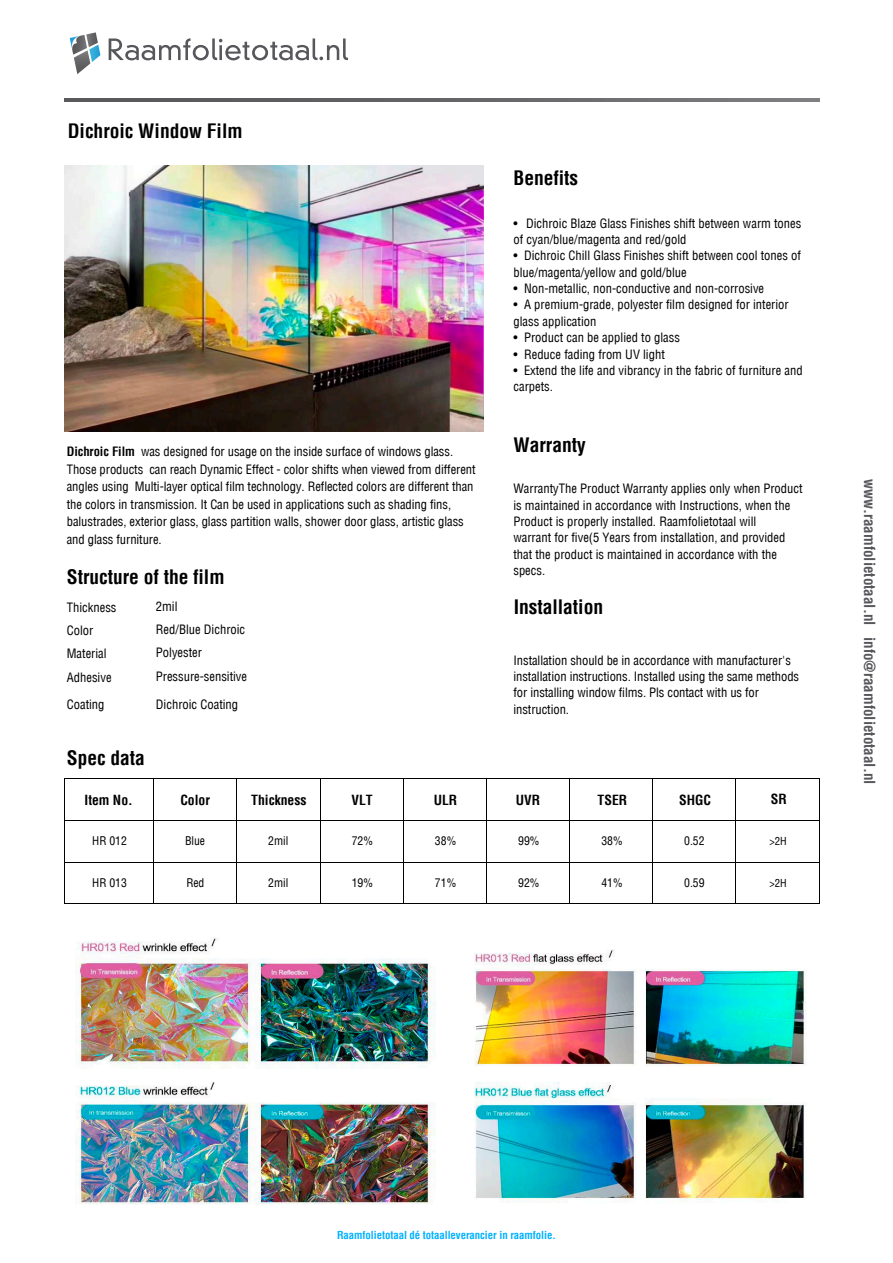
<style>
.page{position:relative;width:893px;height:1263px;background:#fff}
.page>*{position:absolute;margin:0;border:0;box-sizing:border-box;transform-origin:0 0}
.t1{font:700 condensed 19.5px "Helvetica LT";letter-spacing:-.005em;color:#000}
.t2{font:700 condensed 15px "Helvetica LT";letter-spacing:.005em;color:#57575b}
.t3{font:700 condensed 13.65px "Helvetica LT";color:#000}
.t4{font:condensed 12.6px/16.4px "Helvetica LT";letter-spacing:-.005em;color:#000}
.t5{font:condensed 11.7px "Helvetica LT";color:#000}
.t6{font:700 condensed 10.8px "Helvetica LT";letter-spacing:-.005em;color:#00b1ff}
.t7{font:condensed 10.8px "Helvetica LT";color:#000}
.s1{font-weight:700}
</style>
<div class="page">
<hr style="left:64px;top:778px;width:1px;height:126px;background:#000">
<hr style="left:153px;top:779px;width:1px;height:125px;background:#000">
<hr style="left:236px;top:779px;width:1px;height:125px;background:#000">
<hr style="left:320px;top:779px;width:1px;height:125px;background:#000">
<hr style="left:403px;top:779px;width:1px;height:125px;background:#000">
<hr style="left:486px;top:779px;width:1px;height:125px;background:#000">
<hr style="left:569px;top:779px;width:1px;height:125px;background:#000">
<hr style="left:652px;top:779px;width:1px;height:125px;background:#000">
<hr style="left:735px;top:779px;width:1px;height:125px;background:#000">
<hr style="left:819px;top:779px;width:1px;height:125px;background:#000">
<svg style="left:64px;top:98px;width:755px;height:1px"></svg>
<svg style="left:64px;top:100px;width:755px;height:1px"></svg>
<hr style="left:65px;top:778px;width:755px;height:1px;background:#000">
<hr style="left:65px;top:820px;width:755px;height:1px;background:#000">
<hr style="left:65px;top:862px;width:755px;height:1px;background:#000">
<hr style="left:65px;top:903px;width:755px;height:1px;background:#000">
<img style="left:76px;top:938px;width:360px;height:267px">
<img style="left:474px;top:949px;width:332px;height:254px">
<img style="left:65px;top:166px;width:418px;height:265px">
<svg style="left:70px;top:32px;width:30px;height:42px"></svg>
<svg style="left:109px;top:38px;width:239px;height:22px"></svg>
<h1 class="t1" style="left:68px;top:118px;width:176px">Dichroic Window Film</h1>
<p class="t4" style="left:67px;top:442px;width:410px;line-height:17.7px"><span class="s1">Dichroic Film</span> was designed for usage on the inside surface of windows glass.<br>Those products can reach Dynamic Effect - color shifts when viewed from different angles using Multi-layer optical film technology. Reflected colors are different than the colors in transmission. It Can be used in applications such as shading fins, balustrades, exterior glass, glass partition walls, shower door glass, artistic glass and glass furniture.</p>
<h1 class="t1" style="left:67px;top:565px;width:159px">Structure of the film</h1>
<p class="t4" style="left:67px;top:596px;width:51px;line-height:22.8px">Thickness<br>Color<br>Material</p>
<p class="t4" style="left:67px;top:664px;width:46px;line-height:27.2px">Adhesive<br>Coating</p>
<p class="t4" style="left:156px;top:598px;width:23px">2mil</p>
<p class="t4" style="left:156px;top:644px;width:48px">Polyester</p>
<p class="t4" style="left:156px;top:621px;width:91px">Red/Blue Dichroic</p>
<p class="t4" style="left:156px;top:668px;width:93px">Pressure-sensitive</p>
<p class="t4" style="left:156px;top:696px;width:84px">Dichroic Coating</p>
<h1 class="t1" style="left:67px;top:746px;width:80px">Spec data</h1>
<h1 class="t1" style="left:514px;top:165px;width:66px">Benefits</h1>
<p class="t4" style="left:513px;top:215px;width:289px">• Dichroic Blaze Glass Finishes shift between warm tones of cyan/blue/magenta and red/gold</p>
<p class="t4" style="left:513px;top:247px;width:289px">• Dichroic Chill Glass Finishes shift between cool tones of blue/magenta/yellow and gold/blue</p>
<p class="t4" style="left:513px;top:280px;width:252px">• Non-metallic, non-conductive and non-corrosive</p>
<p class="t4" style="left:513px;top:297px;width:277px">• A premium-grade, polyester film designed for interior glass application</p>
<p class="t4" style="left:513px;top:329px;width:168px">• Product can be applied to glass</p>
<p class="t4" style="left:513px;top:346px;width:153px">• Reduce fading from UV light</p>
<p class="t4" style="left:513px;top:362px;width:291px">• Extend the life and vibrancy in the fabric of furniture and carpets.</p>
<h1 class="t1" style="left:514px;top:433px;width:74px">Warranty</h1>
<p class="t4" style="left:513px;top:480px;width:291px">WarrantyThe Product Warranty applies only when Product is maintained in accordance with Instructions, when the Product is properly installed. Raamfolietotaal will<br>warrant for five(5 Years from installation, and provided that the product is maintained in accordance with the specs.</p>
<h1 class="t1" style="left:514px;top:595px;width:91px">Installation</h1>
<p class="t4" style="left:513px;top:652px;width:287px">Installation should be in accordance with manufacturer's installation instructions. Installed using the same methods for installing window films. Pls contact with us for instruction.</p>
<p class="t3" style="left:85px;top:791px;width:50px">Item No.</p>
<p class="t3" style="left:180px;top:791px;width:31px">Color</p>
<p class="t3" style="left:251px;top:791px;width:57px">Thickness</p>
<p class="t3" style="left:351px;top:791px;width:23px">VLT</p>
<p class="t3" style="left:434px;top:791px;width:25px">ULR</p>
<p class="t3" style="left:516px;top:791px;width:26px">UVR</p>
<p class="t3" style="left:598px;top:791px;width:31px">TSER</p>
<p class="t3" style="left:679px;top:791px;width:33px">SHGC</p>
<p class="t3" style="left:771px;top:791px;width:17px">SR</p>
<p class="t5" style="left:92px;top:834px;width:36px">HR 012</p>
<p class="t5" style="left:185px;top:834px;width:22px">Blue</p>
<p class="t5" style="left:268px;top:834px;width:22px">2mil</p>
<p class="t5" style="left:352px;top:834px;width:23px">72%</p>
<p class="t5" style="left:435px;top:834px;width:23px">38%</p>
<p class="t5" style="left:518px;top:834px;width:23px">99%</p>
<p class="t5" style="left:601px;top:834px;width:23px">38%</p>
<p class="t5" style="left:684px;top:834px;width:22px">0.52</p>
<p class="t7" style="left:769px;top:834px;width:19px">&gt;2H</p>
<p class="t5" style="left:92px;top:875px;width:36px">HR 013</p>
<p class="t5" style="left:186px;top:875px;width:20px">Red</p>
<p class="t5" style="left:268px;top:875px;width:22px">2mil</p>
<p class="t5" style="left:352px;top:875px;width:23px">19%</p>
<p class="t5" style="left:435px;top:875px;width:23px">71%</p>
<p class="t5" style="left:518px;top:875px;width:23px">92%</p>
<p class="t5" style="left:601px;top:875px;width:23px">41%</p>
<p class="t5" style="left:684px;top:875px;width:22px">0.59</p>
<p class="t7" style="left:769px;top:876px;width:19px">&gt;2H</p>
<p class="t2" style="left:879px;top:478px;width:307px;rotate:90deg">www.raamfolietotaal.nl info@raamfolietotaal.nl</p>
<p class="t6" style="left:337px;top:1228px;width:220px">Raamfolietotaal dé totaalleverancier in raamfolie.</p>
</div>
